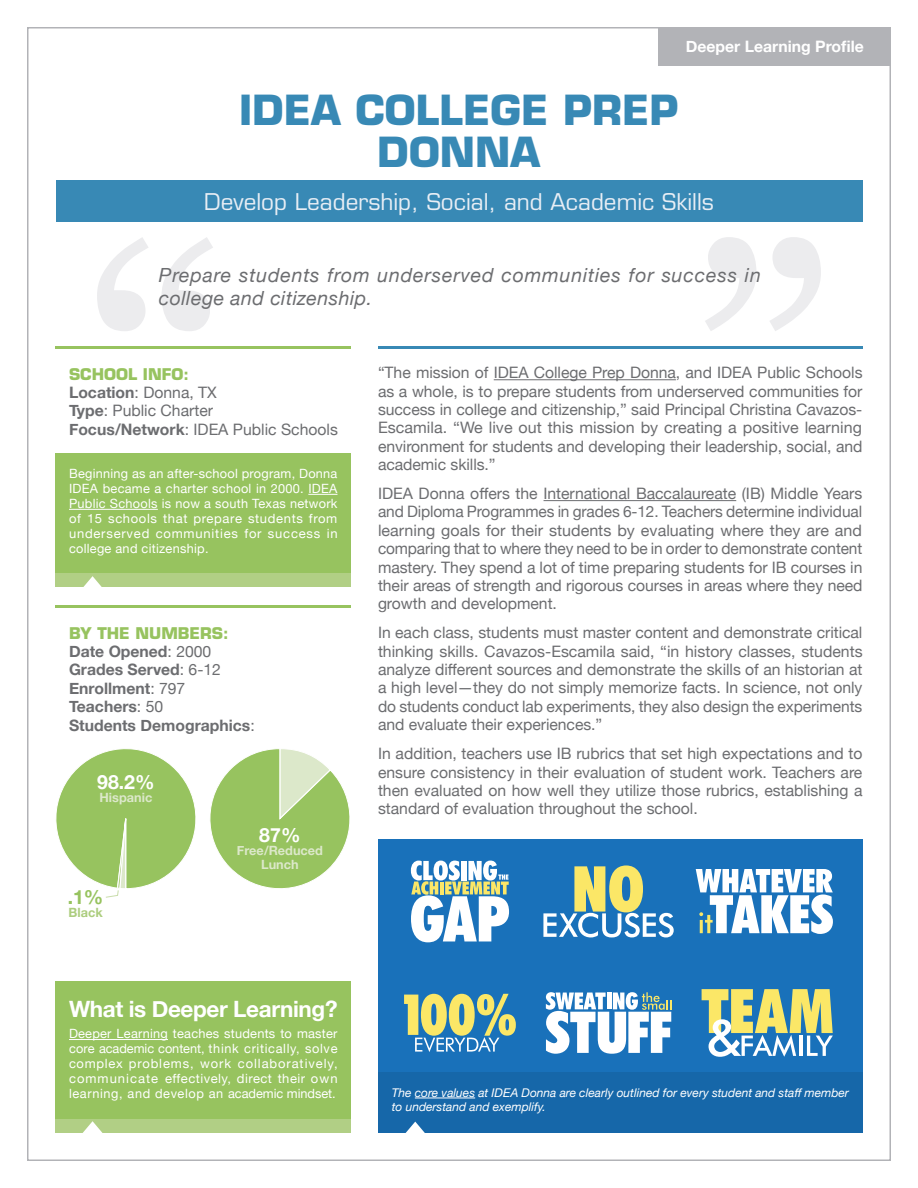
<style>
.page{position:relative;width:918px;height:1188px;background:#fff}
.page>*{position:absolute;margin:0;border:0;box-sizing:border-box;transform-origin:0 0}
.t1{font:700 40.5px/42px "Eurostile";color:#3889b5;text-align:center}
.t2{font:22.5px "Eurostile";color:#e8eef5}
.t3{font:700 22.5px "Helvetica Neue";letter-spacing:-.015em;color:#fff}
.t4{font:italic 19.5px/23.4px "Helvetica Neue";letter-spacing:.04em;color:#6c6d70}
.t5{font:700 19.5px "Helvetica Neue";color:#fff}
.t6{font:700 19.5px "Helvetica Neue";color:#97c35f}
.t7{font:15.75px/18.5px "Helvetica Neue";letter-spacing:-.005em;color:#6c6d70;text-align:justify}
.t8{font:700 15.75px/18.5px "Helvetica Neue";color:#6c6d70}
.t9{font:700 15.75px "Eurostile";color:#97c35f}
.t10{font:700 15.75px "Helvetica Neue";color:#fff}
.t11{font:12.75px/15px "Helvetica Neue";letter-spacing:.04em;color:#fff;text-align:justify}
.t12{font:700 12.75px/13.5px "Helvetica Neue";color:#dce8ca;text-align:center}
.t13{font:700 12.75px "Helvetica Neue";color:#accd7e}
.t14{font:italic 12px/14.4px "Helvetica Neue";color:#fff}
.s1{font-weight:700}
.s2{font-weight:400}
</style>
<div class="page">
<div style="left:659px;top:27px;width:232px;height:39px;background:#b2b3b7"></div>
<div style="left:378px;top:839px;width:484px;height:293px;background:#1971ba"></div>
<div style="left:378px;top:1072px;width:484px;height:60px;background:#1667a9"></div>
<hr style="left:415px;top:1098px;width:60px;height:1px;background:#fff">
<svg style="left:411px;top:861px;width:98px;height:81px"></svg>
<svg style="left:404px;top:994px;width:112px;height:58px"></svg>
<svg style="left:543px;top:865px;width:131px;height:72px"></svg>
<svg style="left:696px;top:869px;width:137px;height:65px"></svg>
<svg style="left:702px;top:989px;width:131px;height:68px"></svg>
<svg style="left:546px;top:992px;width:125px;height:62px"></svg>
<svg style="left:97px;top:237px;width:116px;height:94px"></svg>
<svg style="left:705px;top:237px;width:116px;height:94px"></svg>
<hr style="left:494px;top:379px;width:182px;height:1px;background:#6c6d70">
<hr style="left:544px;top:500px;width:192px;height:1px;background:#6c6d70">
<hr style="left:378px;top:346px;width:484px;height:3px;background:#3889b5">
<svg style="left:401px;top:1122px;width:29px;height:11px"></svg>
<div style="left:56px;top:981px;width:295px;height:138px;background:#97c35f"></div>
<hr style="left:69px;top:1039px;width:99px;height:1px;background:#fff">
<div style="left:56px;top:1119px;width:295px;height:13px;background:#b1cf85"></div>
<svg style="left:78px;top:1121px;width:29px;height:12px"></svg>
<div style="left:56px;top:180px;width:806px;height:42px;background:#3889b5"></div>
<hr style="left:56px;top:346px;width:295px;height:3px;background:#97c35f">
<hr style="left:56px;top:605px;width:295px;height:3px;background:#97c35f">
<div style="left:56px;top:453px;width:295px;height:120px;background:#97c35f"></div>
<svg style="left:308px;top:494px;width:29px;height:1px"></svg>
<hr style="left:69px;top:509px;width:89px;height:1px;background:#fff">
<div style="left:56px;top:573px;width:295px;height:14px;background:#b1cf85"></div>
<svg style="left:83px;top:576px;width:19px;height:11px"></svg>
<svg style="left:56px;top:748px;width:294px;height:150px"></svg>
<p class="t10" style="left:686px;top:34px;width:180px">Deeper Learning Profile</p>
<h1 class="t1" style="left:239px;top:89px;width:441px">IDEA COLLEGE PREP<br>DONNA</h1>
<h2 class="t2" style="left:204px;top:188px;width:511px">Develop Leadership, Social, and Academic Skills</h2>
<p class="t4" style="left:159px;top:264px;width:603px">Prepare students from underserved communities for success in college and citizenship.</p>
<p class="t9" style="left:69px;top:364px;width:122px">SCHOOL INFO:</p>
<p class="t7" style="left:69px;top:384px;width:270px;text-align:left"><span class="s1">Location</span>: Donna, TX<br><span class="s1">Type</span>: Public Charter<br><span class="s1">Focus/Network</span>: IDEA Public Schools</p>
<p class="t11" style="left:69px;top:467px;width:270px">Beginning as an after-school program, Donna IDEA became a charter school in 2000. IDEA Public Schools is now a south Texas network of 15 schools that prepare students from underserved communities for success in college and citizenship.</p>
<p class="t9" style="left:69px;top:623px;width:161px">BY THE NUMBERS:</p>
<p class="t8" style="left:69px;top:643px;width:187px">Date Opened<span class="s2">: 2000<br></span>Grades Served<span class="s2">: 6-12<br></span>Enrollment<span class="s2">: 797<br></span>Teachers<span class="s2">: 50<br></span>Students Demographics<span class="s2">:</span></p>
<p class="t5" style="left:97px;top:766px;width:59px">98.2%</p>
<p class="t12" style="left:99px;top:791px;width:54px">Hispanic</p>
<p class="t6" style="left:68px;top:882px;width:37px">.1%</p>
<p class="t13" style="left:68px;top:903px;width:36px">Black</p>
<p class="t5" style="left:259px;top:820px;width:43px">87%</p>
<p class="t12" style="left:237px;top:845px;width:88px">Free/Reduced<br>Lunch</p>
<h2 class="t3" style="left:69px;top:991px;width:270px">What is Deeper Learning?</h2>
<p class="t11" style="left:69px;top:1027px;width:270px">Deeper Learning teaches students to master core academic content, think critically, solve complex problems, work collaboratively, communicate effectively, direct their own learning, and develop an academic mindset.</p>
<p class="t7" style="left:378px;top:364px;width:486px">“The mission of IDEA College Prep Donna, and IDEA Public Schools as a whole, is to prepare students from underserved communities for success in college and citizenship,” said Principal Christina Cavazos-Escamila. “We live out this mission by creating a positive learning environment for students and developing their leadership, social, and academic skills.”</p>
<p class="t7" style="left:378px;top:485px;width:486px">IDEA Donna offers the International Baccalaureate (IB) Middle Years and Diploma Programmes in grades 6-12. Teachers determine individual learning goals for their students by evaluating where they are and comparing that to where they need to be in order to demonstrate content mastery. They spend a lot of time preparing students for IB courses in their areas of strength and rigorous courses in areas where they need growth and development.</p>
<p class="t7" style="left:378px;top:624px;width:486px">In each class, students must master content and demonstrate critical thinking skills. Cavazos-Escamila said, “in history classes, students analyze different sources and demonstrate the skills of an historian at a high level—they do not simply memorize facts. In science, not only do students conduct lab experiments, they also design the experiments and evaluate their experiences.”</p>
<p class="t7" style="left:378px;top:745px;width:486px">In addition, teachers use IB rubrics that set high expectations and to ensure consistency in their evaluation of student work. Teachers are then evaluated on how well they utilize those rubrics, establishing a standard of evaluation throughout the school.</p>
<p class="t14" style="left:392px;top:1086px;width:459px">The core values at IDEA Donna are clearly outlined for every student and staff member to understand and exemplify.</p>
</div>
